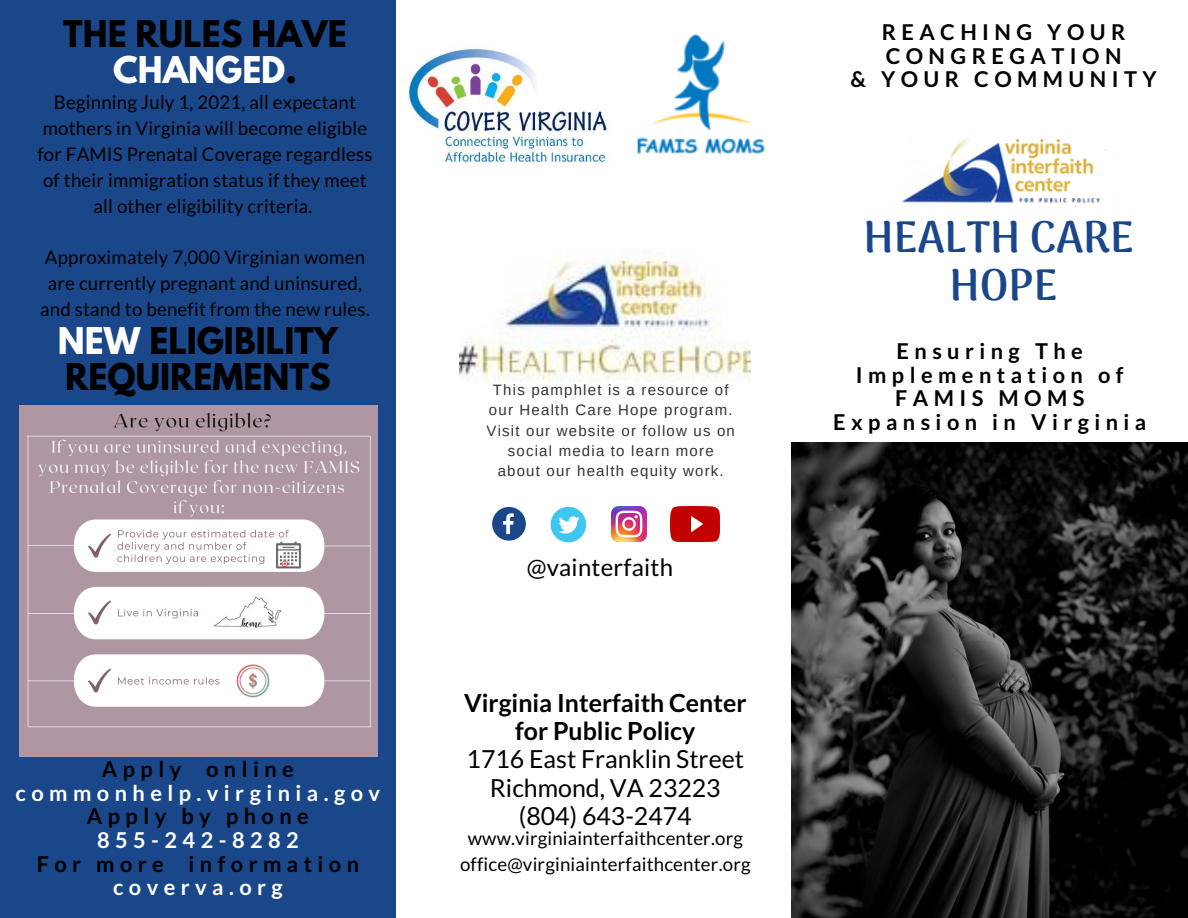
<style>
.page{position:relative;width:1188px;height:918px;background:#fff}
.page>*{position:absolute;margin:0;border:0;box-sizing:border-box;transform-origin:0 0}
.t1{font:800 43.65px "Arima Madurai";color:#1a4789}
.t2{font:700 32.7px/36px "League Spartan";color:#000;text-align:center}
.t3{font:24.9px "Lato";color:#000}
.t4{font:700 24.9px/28.2px "Lato";color:#000;text-align:center}
.t5{font:24px "Lato";letter-spacing:.01em;color:#000}
.t6{font:700 21.75px/23.7px "Lato";letter-spacing:.25em;color:#000;text-align:center}
.t7{font:700 21.75px "Lato";letter-spacing:.25em;color:#fff}
.t8{font:18.75px/25.8px "Lato";letter-spacing:.01em;color:#000;text-align:center}
.t9{font:15px/20.2px "Arimo";letter-spacing:.08em;color:#333;text-align:center}
.s1{color:#fff}
</style>
<div class="page">
<div style="left:0;top:0;width:396px;height:918px;background:#1a4789"></div>
<img style="left:406px;top:48px;width:203px;height:115px">
<img style="left:791px;top:443px;width:396px;height:475px">
<img style="left:902px;top:138px;width:205px;height:69px">
<img style="left:459px;top:248px;width:292px;height:133px">
<img style="left:637px;top:34px;width:128px;height:121px">
<img style="left:19px;top:406px;width:358px;height:351px">
<svg style="left:492px;top:507px;width:34px;height:34px"></svg>
<div style="left:551px;top:507px;width:35px;height:35px;background:#3fc6ee;border-radius:50%"></div>
<svg style="left:558px;top:516px;width:22px;height:18px"></svg>
<img style="left:611px;top:507px;width:35px;height:35px">
<img style="left:670px;top:507px;width:50px;height:35px">
<p class="t2" style="left:63px;top:20px;width:285px">THE RULES HAVE<br><span class="s1">CHANGED</span>.</p>
<p class="t8" style="left:37px;top:89px;width:337px">Beginning July 1, 2021, all expectant mothers in Virginia will become eligible for FAMIS Prenatal Coverage regardless of their immigration status if they meet all other eligibility criteria.</p>
<p class="t8" style="left:40px;top:244px;width:331px">Approximately 7,000 Virginian women are currently pregnant and uninsured, and stand to benefit from the new rules.</p>
<p class="t2" style="left:58px;top:327px;width:282px;text-align:left"><span class="s1">NEW</span> ELIGIBILITY<br>REQUIREMENTS</p>
<p class="t6" style="left:102px;top:757px;width:193px">Apply online</p>
<p class="t7" style="left:16px;top:779px;width:366px">commonhelp.virginia.gov</p>
<p class="t6" style="left:87px;top:804px;width:223px">Apply by phone</p>
<p class="t7" style="left:97px;top:827px;width:203px">855-242-8282</p>
<p class="t6" style="left:37px;top:851px;width:324px">For more information <span class="s1">coverva.org</span></p>
<p class="t9" style="left:487px;top:380px;width:250px">This pamphlet is a resource of our Health Care Hope program.<br>Visit our website or follow us on social media to learn more about our health equity work.</p>
<p class="t5" style="left:527px;top:552px;width:148px">@vainterfaith</p>
<p class="t4" style="left:464px;top:688px;width:284px">Virginia Interfaith Center for Public Policy</p>
<p class="t3" style="left:467px;top:744px;width:279px">1716 East Franklin Street</p>
<p class="t3" style="left:490px;top:772px;width:232px">Richmond, VA 23223</p>
<p class="t3" style="left:519px;top:800px;width:174px">(804) 643-2474</p>
<p class="t8" style="left:468px;top:825px;width:277px">www.virginiainterfaithcenter.org</p>
<p class="t8" style="left:460px;top:851px;width:292px">office@virginiainterfaithcenter.org</p>
<p class="t6" style="left:882px;top:20px;width:245px;text-align:left">REACHING YOUR<br>CONGREGATION</p>
<p class="t6" style="left:850px;top:67px;width:308px">&amp; YOUR COMMUNITY</p>
<p class="t1" style="left:864px;top:212px;width:272px">HEALTH CARE</p>
<p class="t1" style="left:950px;top:260px;width:110px">HOPE</p>
<p class="t6" style="left:833px;top:339px;width:315px">Ensuring The<br>Implementation of<br>FAMIS MOMS<br>Expansion in Virginia</p>
</div>
